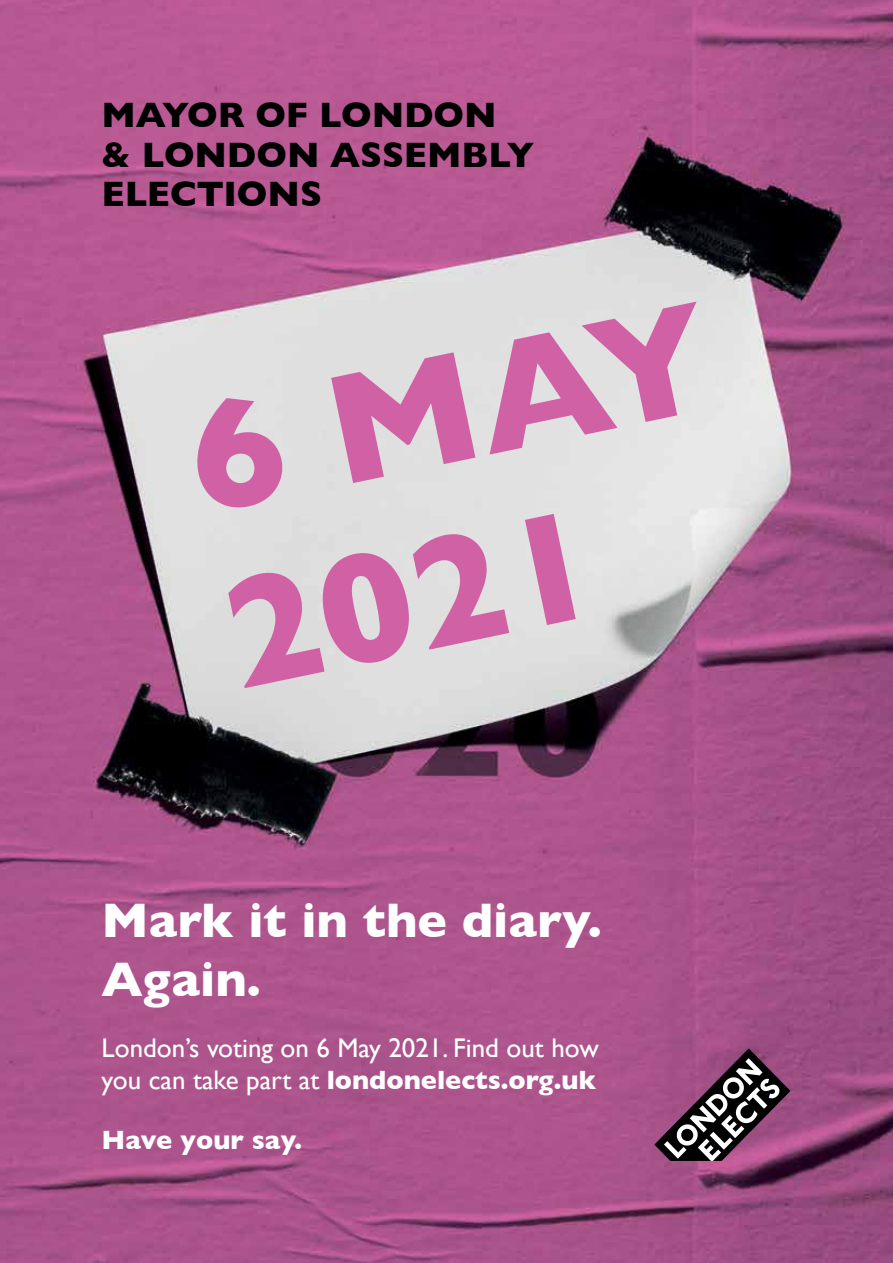
<style>
.page{position:relative;width:893px;height:1263px;background:#fff}
.page>*{position:absolute;margin:0;border:0;box-sizing:border-box;transform-origin:0 0}
.t1{font:700 158.7px/178.4px "Gill Sans";color:#d161a5}
.t2{font:700 49.5px/59.4px "Gill Sans";color:#fff}
.t3{font:700 36px/39.8px "Gill Sans";letter-spacing:-.005em;color:#000}
.t4{font:27px/32.4px "Gill Sans";color:#fff}
.t5{font:700 27px "Gill Sans";color:#fff}
.s1{font-weight:700}
</style>
<div class="page">
<img style="left:0;top:0;width:893px;height:1263px">
<svg style="left:654px;top:1048px;width:136px;height:113px;background:#7b4f6c"></svg>
<p class="t3" style="left:102px;top:94px;width:434px">MAYOR OF LONDON &amp; LONDON ASSEMBLY<br>ELECTIONS</p>
<h1 class="t1" style="left:171px;top:372px;width:531px;rotate:-12deg">6 MAY<br>2021</h1>
<h1 class="t2" style="left:102px;top:889px;width:502px">Mark it in the diary.<br>Again.</h1>
<p class="t4" style="left:102px;top:1031px;width:499px">London’s voting on 6 May 2021. Find out how you can take part at <span class="s1">londonelects.org.uk</span></p>
<p class="t5" style="left:102px;top:1119px;width:202px">Have your say.</p>
</div>
